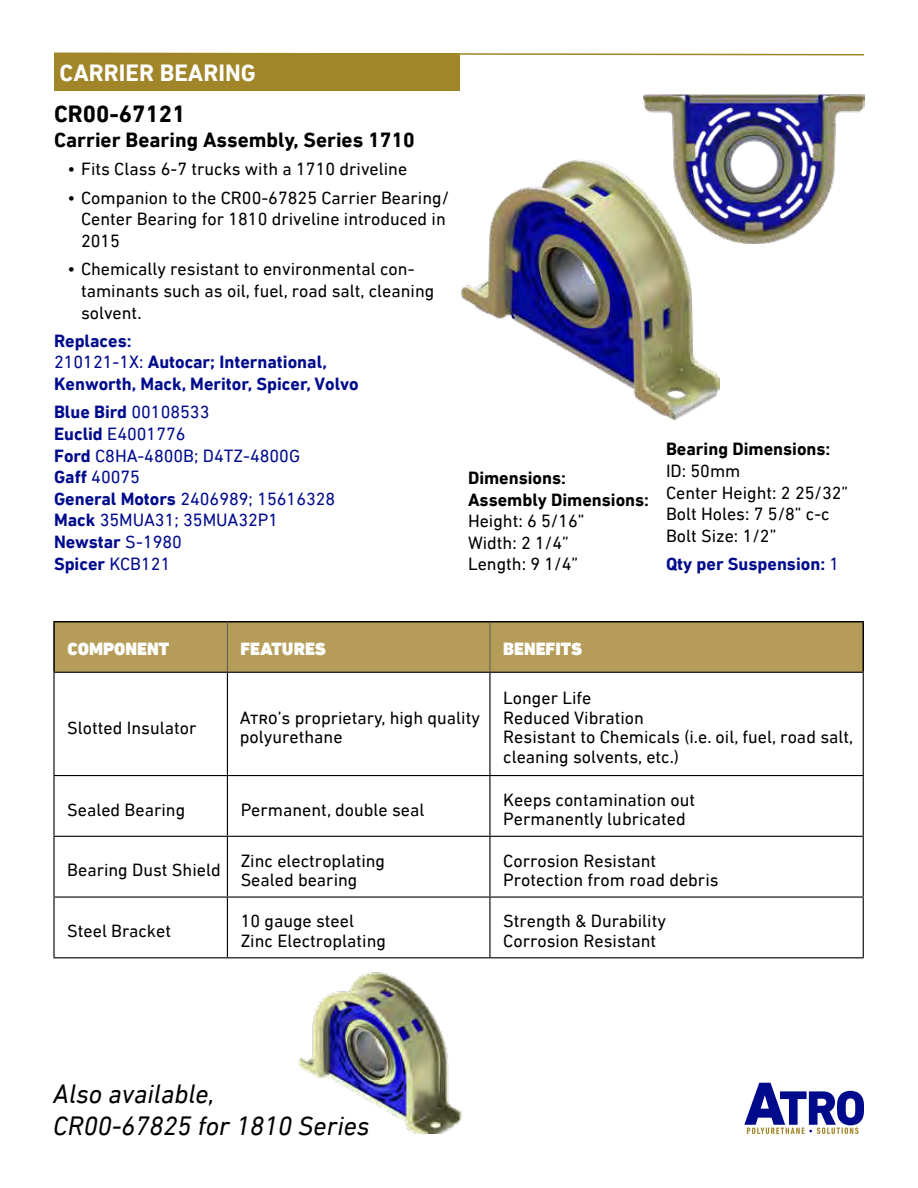
<style>
.page{position:relative;width:918px;height:1188px;background:#fff}
.page>*{position:absolute;margin:0;border:0;box-sizing:border-box;transform-origin:0 0}
.t1{font:italic 27px/32.4px "DIN Next LT Pro";color:#000}
.t2{font:700 24px "DIN Next LT Pro";color:#fff}
.t3{font:700 24px "DIN Next LT Pro";color:#000}
.t4{font:700 21px "DIN Next LT Pro";color:#000}
.t5{font:18px/21.6px "DIN Next LT Pro";color:#000}
.t6{font:18px/21.6px "DIN Next LT Pro";color:#000b8c}
.t7{font:700 18px/21.6px "DIN Next LT Pro";color:#000b8c}
.t8{font:700 18px/21.6px "DIN Next LT Pro";color:#000}
.t9{font:900 18px "DIN Next LT Pro";color:#fff}
.s1{font-weight:400}
.s2{font-weight:700}
</style>
<div class="page">
<svg style="left:54px;top:52px;width:810px;height:4px"></svg>
<svg style="left:744px;top:1083px;width:120px;height:51px"></svg>
<div style="left:54px;top:53px;width:405px;height:38px;background:#a18529"></div>
<img style="left:644px;top:94px;width:220px;height:150px">
<img style="left:461px;top:159px;width:258px;height:261px">
<div style="left:54px;top:622px;width:809px;height:50px;background:#b59d59"></div>
<hr style="left:53px;top:621px;width:174px;height:1px;background:#000">
<hr style="left:53px;top:623px;width:2px;height:49px;background:#000">
<hr style="left:227px;top:621px;width:263px;height:1px;background:#000">
<hr style="left:490px;top:621px;width:374px;height:1px;background:#000">
<hr style="left:862px;top:623px;width:2px;height:49px;background:#000">
<hr style="left:227px;top:623px;width:1px;height:49px;background:#58595b">
<hr style="left:490px;top:623px;width:1px;height:49px;background:#58595b">
<hr style="left:53px;top:672px;width:174px;height:1px;background:#000">
<hr style="left:53px;top:673px;width:2px;height:102px;background:#000">
<hr style="left:227px;top:672px;width:263px;height:1px;background:#000">
<hr style="left:227px;top:673px;width:1px;height:102px;background:#000">
<hr style="left:490px;top:672px;width:374px;height:1px;background:#000">
<hr style="left:489px;top:673px;width:2px;height:102px;background:#000">
<hr style="left:863px;top:673px;width:1px;height:102px;background:#000">
<hr style="left:53px;top:775px;width:174px;height:1px;background:#000">
<hr style="left:53px;top:776px;width:2px;height:60px;background:#000">
<hr style="left:227px;top:775px;width:263px;height:1px;background:#000">
<hr style="left:227px;top:776px;width:1px;height:60px;background:#000">
<hr style="left:490px;top:775px;width:374px;height:1px;background:#000">
<hr style="left:489px;top:776px;width:2px;height:60px;background:#000">
<hr style="left:863px;top:776px;width:1px;height:60px;background:#000">
<hr style="left:53px;top:836px;width:174px;height:1px;background:#000">
<hr style="left:53px;top:837px;width:2px;height:59px;background:#000">
<hr style="left:227px;top:836px;width:263px;height:1px;background:#000">
<hr style="left:227px;top:837px;width:1px;height:59px;background:#000">
<hr style="left:490px;top:836px;width:374px;height:1px;background:#000">
<hr style="left:489px;top:837px;width:2px;height:59px;background:#000">
<hr style="left:863px;top:837px;width:1px;height:59px;background:#000">
<hr style="left:53px;top:896px;width:174px;height:2px;background:#000">
<hr style="left:53px;top:898px;width:2px;height:59px;background:#000">
<hr style="left:227px;top:896px;width:263px;height:2px;background:#000">
<hr style="left:227px;top:898px;width:1px;height:59px;background:#000">
<hr style="left:490px;top:896px;width:374px;height:2px;background:#000">
<hr style="left:489px;top:898px;width:2px;height:59px;background:#000">
<hr style="left:863px;top:898px;width:1px;height:59px;background:#000">
<hr style="left:53px;top:957px;width:174px;height:1px;background:#000">
<hr style="left:227px;top:957px;width:263px;height:1px;background:#000">
<hr style="left:490px;top:957px;width:374px;height:1px;background:#000">
<img style="left:298px;top:972px;width:165px;height:162px">
<h2 class="t2" style="left:60px;top:59px;width:198px">CARRIER BEARING</h2>
<h2 class="t3" style="left:54px;top:100px;width:133px">CR00-67121</h2>
<p class="t4" style="left:54px;top:128px;width:362px">Carrier Bearing Assembly, Series 1710</p>
<p class="t5" style="left:68px;top:158px;width:341px">• Fits Class 6-7 trucks with a 1710 driveline</p>
<p class="t5" style="left:81px;top:187px;width:370px;text-indent:-14px">• Companion to the CR00-67825 Carrier Bearing/<br>Center Bearing for 1810 driveline introduced in<br>2015</p>
<p class="t5" style="left:81px;top:258px;width:355px;text-indent:-14px">• Chemically resistant to environmental con&shy;taminants such as oil, fuel, road salt, cleaning solvent.</p>
<p class="t7" style="left:54px;top:330px;width:306px">Replaces:<br><span class="s1">210121-1X:</span> Autocar; International,<br>Kenworth, Mack, Meritor, Spicer, Volvo</p>
<p class="t6" style="left:54px;top:401px;width:283px"><span class="s2">Blue Bird</span> 00108533<br><span class="s2">Euclid</span> E4001776<br><span class="s2">Ford</span> C8HA-4800B; D4TZ-4800G<br><span class="s2">Gaff</span> 40075<br><span class="s2">General Motors</span> 2406989; 15616328<br><span class="s2">Mack</span> 35MUA31; 35MUA32P1<br><span class="s2">Newstar</span> S-1980<br><span class="s2">Spicer</span> KCB121</p>
<p class="t8" style="left:468px;top:467px;width:183px">Dimensions:<br>Assembly Dimensions:</p>
<p class="t5" style="left:468px;top:510px;width:118px">Height: 6 5/16”<br>Width: 2 1/4”<br>Length: 9 1/4”</p>
<p class="t8" style="left:666px;top:438px;width:166px">Bearing Dimensions:</p>
<p class="t5" style="left:666px;top:460px;width:184px">ID: 50mm<br>Center Height: 2 25/32”<br>Bolt Holes: 7 5/8” c-c<br>Bolt Size: 1/2”</p>
<p class="t7" style="left:666px;top:553px;width:175px">Qty per Suspension: <span class="s1">1</span></p>
<p class="t9" style="left:67px;top:638px;width:103px">COMPONENT</p>
<p class="t9" style="left:240px;top:638px;width:87px">FEATURES</p>
<p class="t9" style="left:503px;top:638px;width:81px">BENEFITS</p>
<p class="t5" style="left:67px;top:717px;width:131px">Slotted Insulator</p>
<p class="t5" style="left:240px;top:708px;width:242px;line-height:19.5px">Atro’s proprietary, high quality polyurethane</p>
<p class="t5" style="left:503px;top:688px;width:352px;line-height:19.5px">Longer Life<br>Reduced Vibration<br>Resistant to Chemicals (i.e. oil, fuel, road salt, cleaning solvents, etc.)</p>
<p class="t5" style="left:67px;top:799px;width:119px">Sealed Bearing</p>
<p class="t5" style="left:241px;top:799px;width:185px">Permanent, double seal</p>
<p class="t5" style="left:503px;top:790px;width:193px;line-height:19.5px">Keeps contamination out<br>Permanently lubricated</p>
<p class="t5" style="left:67px;top:859px;width:155px">Bearing Dust Shield</p>
<p class="t5" style="left:241px;top:851px;width:146px;line-height:19.5px">Zinc electroplating<br>Sealed bearing</p>
<p class="t5" style="left:503px;top:851px;width:217px;line-height:19.5px">Corrosion Resistant<br>Protection from road debris</p>
<p class="t5" style="left:67px;top:920px;width:105px">Steel Bracket</p>
<p class="t5" style="left:241px;top:911px;width:147px;line-height:19.5px">10 gauge steel<br>Zinc Electroplating</p>
<p class="t5" style="left:503px;top:911px;width:164px;line-height:19.5px">Strength &amp; Durability<br>Corrosion Resistant</p>
<h1 class="t1" style="left:53px;top:1077px;width:318px">Also available,<br>CR00-67825 for 1810 Series</h1>
</div>
